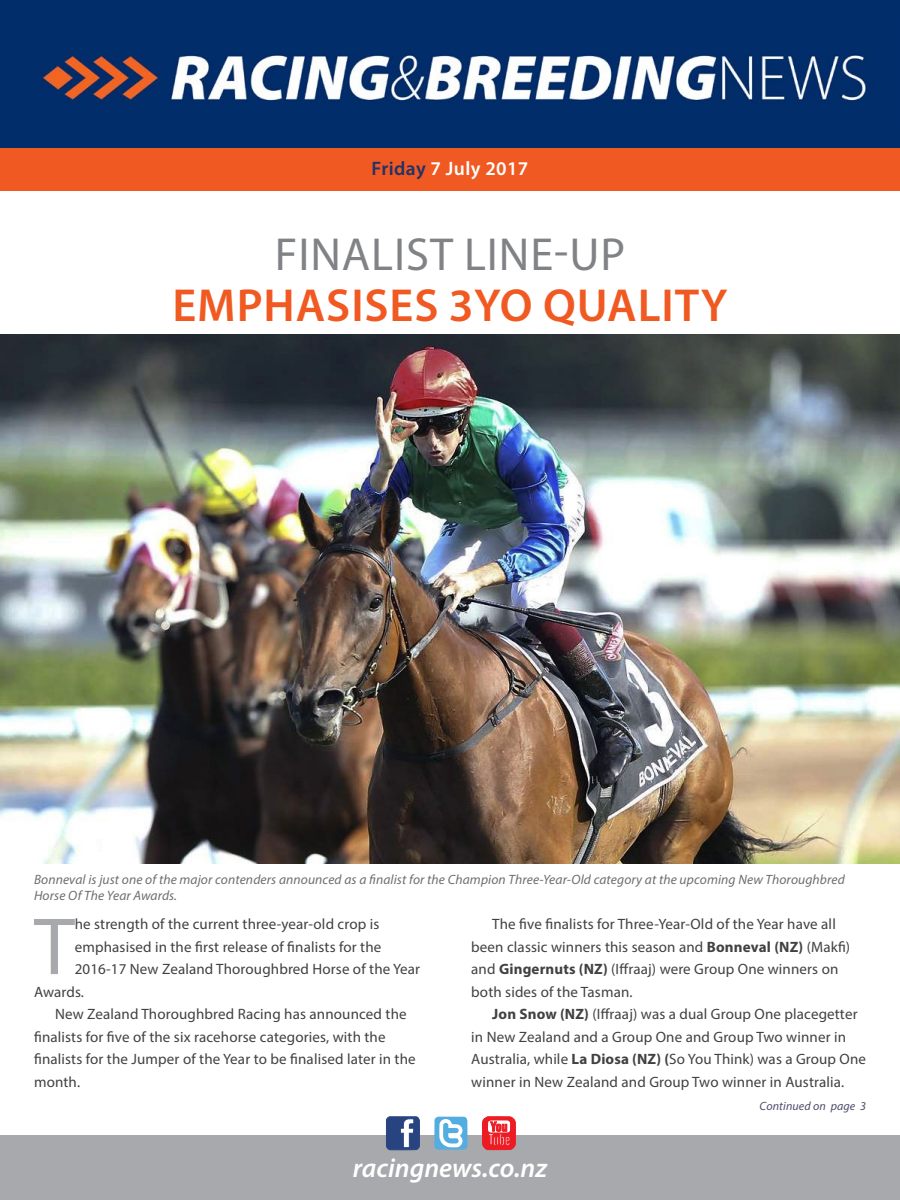
<style>
.page{position:relative;width:900px;height:1200px;background:#fff}
.page>*{position:absolute;margin:0;border:0;box-sizing:border-box;transform-origin:0 0}
.t1{font:81.75px "Myriad Pro";color:#a7a9ac}
.t2{font:600 46.5px "Myriad Pro";letter-spacing:.02em;color:#f15922}
.t3{font:46.5px "Myriad Pro";letter-spacing:.02em;color:#808285}
.t4{font:italic 600 27px "Myriad Pro";color:#fff}
.t5{font:600 19.5px "Myriad Pro";letter-spacing:.02em;color:#fff}
.t6{font:15px/22.5px "Myriad Pro";letter-spacing:.01em;color:#414042}
.t7{font:italic 13.5px/16.5px "Myriad Pro";letter-spacing:.01em;color:#6d6e71}
.t8{font:italic 12px "Myriad Pro";letter-spacing:.01em;color:#4d4d6b}
.s1{color:#203267}
.s2{font-weight:700}
</style>
<div class="page">
<div style="left:0;top:0;width:900px;height:159px;background:#012d6a"></div>
<img style="left:34px;top:54px;width:833px;height:49px">
<div style="left:0;top:1136px;width:900px;height:64px;background:#a7a9ac"></div>
<svg style="left:386px;top:1117px;width:34px;height:33px"></svg>
<svg style="left:434px;top:1117px;width:33px;height:33px"></svg>
<svg style="left:482px;top:1117px;width:34px;height:33px"></svg>
<div style="left:0;top:148px;width:900px;height:43px;background:#f15922"></div>
<img style="left:0;top:334px;width:900px;height:530px">
<h3 class="t5" style="left:372px;top:156px;width:158px"><span class="s1">FRIDAY</span> 7 JULY 2017</h3>
<h2 class="t3" style="left:275px;top:225px;width:352px">Finalist lin e-up</h2>
<h2 class="t2" style="left:172px;top:276px;width:556px">EMPHASISES 3YO QUALITY</h2>
<p class="t7" style="left:34px;top:871px;width:812px">Bonneval is just one of the major contenders announced as a finalist for the Champion Three-Year-Old category at the upcoming New Thoroughbred<br>Horse Of The Year Awards.</p>
<h1 class="t1" style="left:34px;top:896px;width:42px">T</h1>
<p class="t6" style="left:75px;top:913px;width:306px">he strength of the current three-year-old crop is</p>
<p class="t6" style="left:75px;top:935px;width:308px">emphasised in the first release of finalists for the</p>
<p class="t6" style="left:75px;top:958px;width:347px">2016-17 New Zealand Thoroughbred Horse of the Year</p>
<p class="t6" style="left:34px;top:980px;width:52px">Awards.</p>
<p class="t6" style="left:55px;top:1003px;width:353px">New Zealand Thoroughbred Racing has announced the</p>
<p class="t6" style="left:34px;top:1025px;width:353px">finalists for five of the six racehorse categories, with the</p>
<p class="t6" style="left:34px;top:1048px;width:383px">finalists for the Jumper of the Year to be finalised later in the</p>
<p class="t6" style="left:34px;top:1070px;width:48px">month.</p>
<p class="t6" style="left:471px;top:913px;width:380px;text-indent:21px">The five finalists for Three-Year-Old of the Year have all been classic winners this season and <span class="s2">Bonneval (NZ)</span> (Makfi) and <span class="s2">Gingernuts (NZ)</span> (Iffraaj) were Group One winners on both sides of the Tasman.</p>
<p class="t6" style="left:471px;top:1003px;width:396px;text-indent:21px"><span class="s2">Jon Snow (NZ)</span> (Iffraaj) was a dual Group One placegetter in New Zealand and a Group One and Group Two winner in Australia, while <span class="s2">La Diosa (NZ) (</span>So You Think) was a Group One winner in New Zealand and Group Two winner in Australia.</p>
<p class="t8" style="left:760px;top:1098px;width:108px">Continued on page 3</p>
<h3 class="t4" style="left:353px;top:1150px;width:196px">racingnews.co.nz</h3>
</div>
